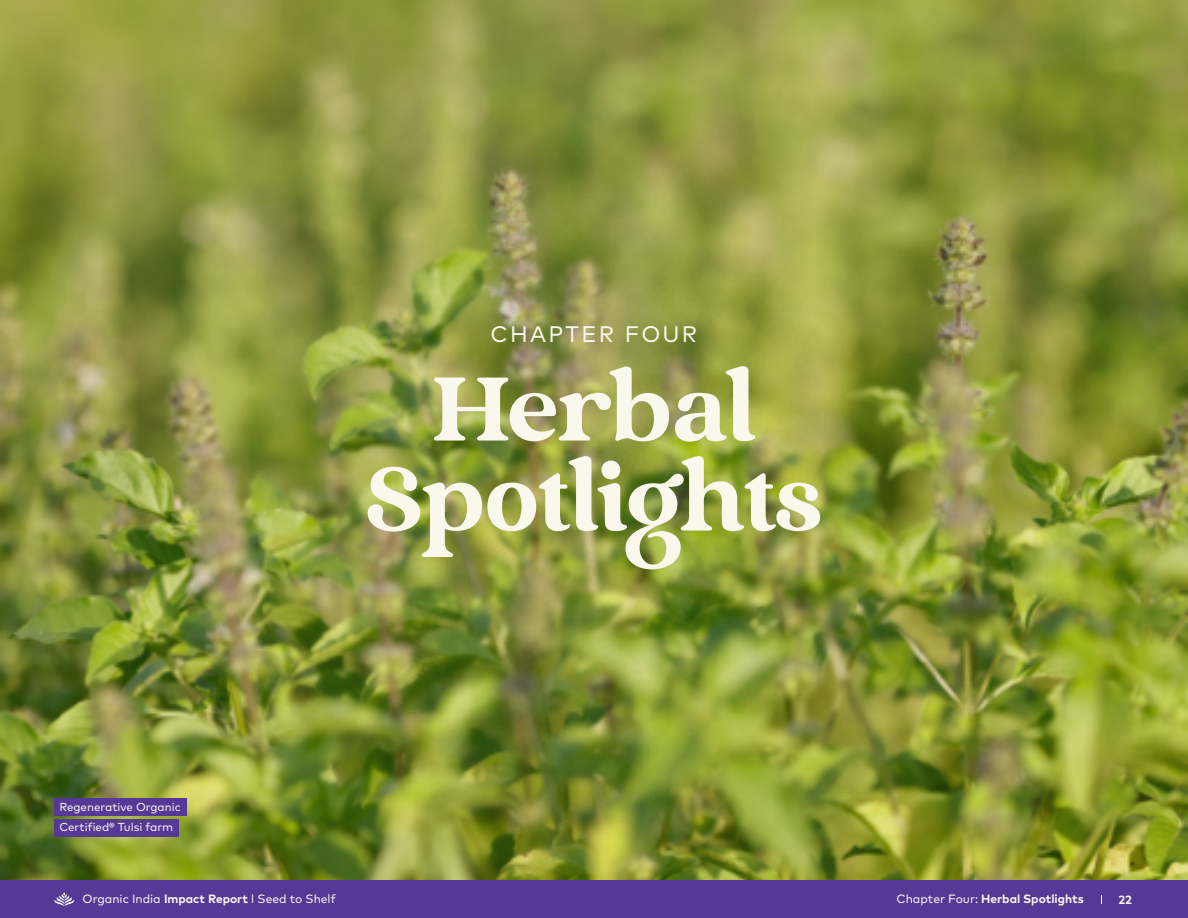
<style>
.page{position:relative;width:1188px;height:918px;background:#fff}
.page>*{position:absolute;margin:0;border:0;box-sizing:border-box;transform-origin:0 0}
.t1{font:90px/90px "Vintage";letter-spacing:-.02em;color:#faf7ed;text-align:center}
.t2{font:22.5px "Mark OT";letter-spacing:.1em;color:#faf7ed}
.t3{font:12px "Mark OT";color:#fbf8ef}
.t4{font:700 12px "Mark OT";color:#fbf8ef}
.t5{font:11.55px/20.2px "Mark OT";color:#faf7ed}
.s1{font-weight:700}
.s2{font-weight:400}
</style>
<div class="page">
<img style="left:0;top:0;width:1188px;height:880px">
<div style="left:54px;top:799px;width:133px;height:17px;background:#563996"></div>
<div style="left:54px;top:819px;width:125px;height:17px;background:#563996"></div>
<div style="left:0;top:880px;width:1188px;height:38px;background:#563996"></div>
<svg style="left:54px;top:893px;width:20px;height:13px"></svg>
<h2 class="t2" style="left:491px;top:320px;width:208px">CHAPTER FOUR</h2>
<p class="t5" style="left:59px;top:797px;width:123px">Regenerative Organic<br>Certified® Tulsi farm</p>
<h1 class="t1" style="left:367px;top:369px;width:456px">Herbal<br>Spotlights</h1>
<p class="t3" style="left:83px;top:892px;width:255px">Organic India <span class="s1">Impact Report</span> l Seed to Shelf</p>
<p class="t4" style="left:897px;top:891px;width:189px"><span class="s2">Chapter Four:</span> Herbal Spotlights</p>
<p class="t4" style="left:1119px;top:892px;width:15px">22</p>
</div>
